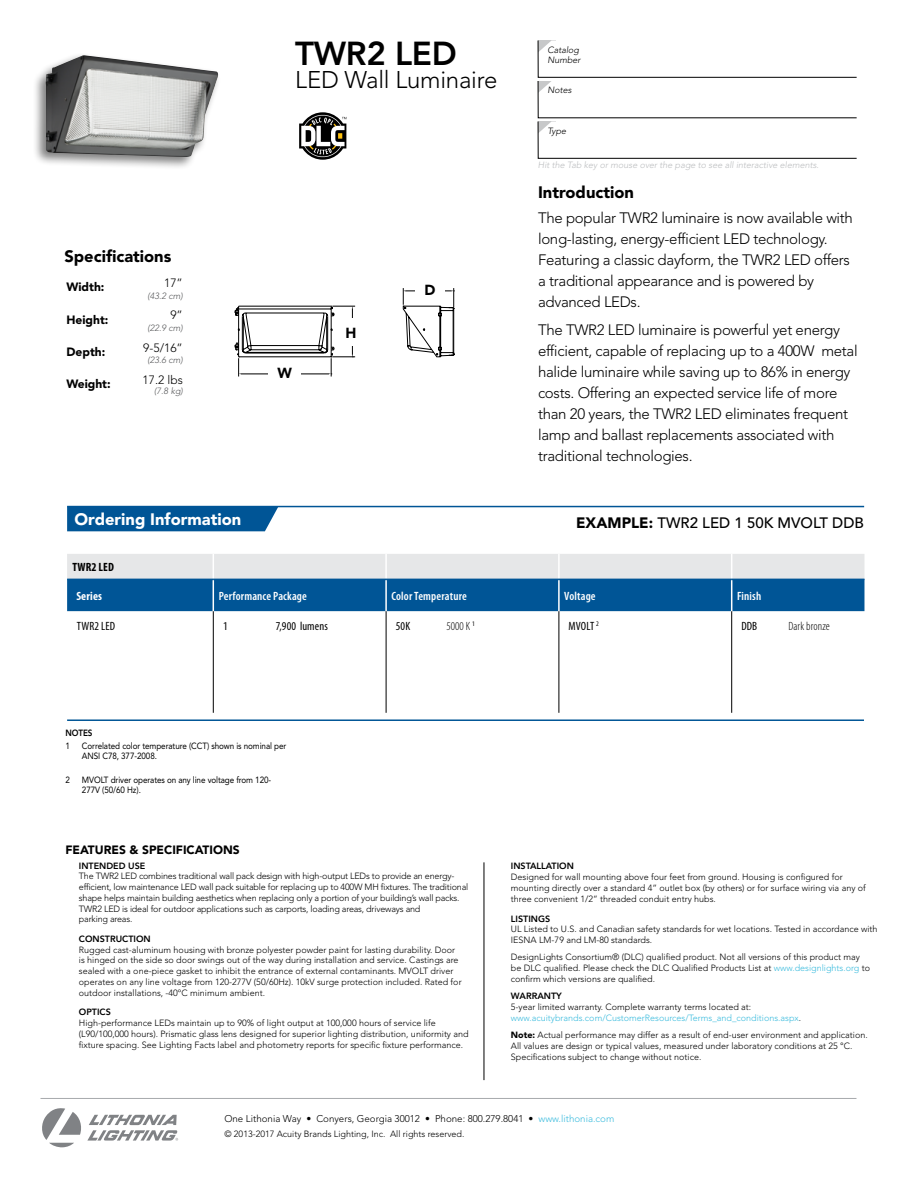
<style>
.page{position:relative;width:918px;height:1188px;background:#fff}
.page>*{position:absolute;margin:0;border:0;box-sizing:border-box;transform-origin:0 0}
.t1{font:800 33px "Avenir LT Std";letter-spacing:-.01em;color:#000}
.t2{font:300 24px "Avenir LT Std";letter-spacing:-.01em;color:#000}
.t3{font:900 16.5px "Avenir LT Std";color:#000}
.t4{font:900 16.5px "Avenir LT Std";color:#fff}
.t5{font:300 15px/21px "Avenir LT Std";letter-spacing:-.02em;color:#000}
.t6{font:500 15px "Avenir LT Std";color:#000}
.t7{font:900 14.55px "Avenir LT Std";color:#000}
.t8{font:900 12px "Avenir LT Std";color:#000}
.t9{font:600 condensed 12px "Myriad Pro";letter-spacing:.015em;color:#fff}
.t10{font:condensed 12px "Myriad Pro";letter-spacing:.01em;color:#000}
.t11{font:300 12px "Avenir LT Std";color:#000}
.t12{font:300 condensed 12px "Myriad Pro";letter-spacing:.01em;color:#000}
.t13{font:700 condensed 12px "Myriad Pro";letter-spacing:.005em;color:#000}
.t14{font:700 condensed 12px "Myriad Pro";letter-spacing:.015em;color:#fff}
.t15{font:300 9.75px "Avenir LT Std";color:#000}
.t16{font:300 9px/10.8px "Avenir LT Std";color:#000}
.t17{font:300 9px/10.8px "Avenir LT Std";letter-spacing:-.02em;color:#000}
.t18{font:9px/9.8px "Avenir LT Std";letter-spacing:-.01em;color:#000;scale:.9 1}
.t19{font:300 9px/10.8px "Avenir LT Std";color:#3cbcde}
.t20{font:italic 300 9px "Avenir LT Std";color:#bcbec0}
.t21{font:800 9px "Avenir LT Std";color:#000}
.t22{font:italic 300 9px "Avenir LT Std";color:#58595b}
.t23{font:italic 300 9px/10.5px "Avenir LT Std";color:#000}
.t24{font:800 9px "Avenir LT Std";color:#000;scale:.9 1}
.s1{font-weight:900}
.s2{color:#3cbcde}
.s3{color:#000}
</style>
<div class="page">
<hr style="left:67px;top:506px;width:797px;height:1px;background:#005596">
<div style="left:67px;top:507px;width:211px;height:24px;background:#005596"></div>
<hr style="left:67px;top:719px;width:797px;height:2px;background:#005596">
<svg style="left:537px;top:40px;width:320px;height:119px"></svg>
<hr style="left:213px;top:611px;width:1px;height:102px;background:#000">
<hr style="left:386px;top:611px;width:1px;height:102px;background:#000">
<hr style="left:559px;top:611px;width:1px;height:102px;background:#000">
<hr style="left:731px;top:611px;width:1px;height:102px;background:#000">
<svg style="left:67px;top:554px;width:797px;height:57px;background:#6595ba"></svg>
<hr style="left:213px;top:580px;width:1px;height:31px;background:#fff">
<hr style="left:385px;top:580px;width:2px;height:31px;background:#fff">
<hr style="left:558px;top:580px;width:2px;height:31px;background:#fff">
<hr style="left:731px;top:580px;width:1px;height:31px;background:#fff">
<hr style="left:67px;top:579px;width:146px;height:1px;background:#005596">
<hr style="left:213px;top:579px;width:173px;height:1px;background:#005596">
<hr style="left:386px;top:579px;width:173px;height:1px;background:#005596">
<hr style="left:559px;top:579px;width:173px;height:1px;background:#005596">
<hr style="left:732px;top:579px;width:132px;height:1px;background:#005596">
<svg style="left:42px;top:1108px;width:136px;height:40px"></svg>
<hr style="left:40px;top:1098px;width:816px;height:1px;background:#a7a9ac">
<div style="left:32px;top:52px;width:189px;height:118px;background:#000;opacity:.5"></div>
<img style="left:46px;top:55px;width:172px;height:102px">
<svg style="left:234px;top:288px;width:221px;height:89px"></svg>
<div style="left:336px;top:319px;width:30px;height:27px;background:#fff"></div>
<div style="left:268px;top:366px;width:33px;height:13px;background:#fff"></div>
<div style="left:415px;top:280px;width:30px;height:20px;background:#fff"></div>
<hr style="left:484px;top:862px;width:1px;height:218px;background:#000">
<svg style="left:299px;top:112px;width:47px;height:48px"></svg>
<h3 class="t3" style="left:64px;top:247px;width:108px">Specifications</h3>
<h3 class="t8" style="left:66px;top:280px;width:40px">Width:</h3>
<h3 class="t11" style="left:164px;top:276px;width:20px">17”</h3>
<p class="t22" style="left:147px;top:291px;width:37px">(43.2 cm)</p>
<h3 class="t8" style="left:66px;top:312px;width:43px">Height:</h3>
<h3 class="t11" style="left:170px;top:308px;width:14px">9”</h3>
<p class="t22" style="left:147px;top:322px;width:37px">(22.9 cm)</p>
<h3 class="t8" style="left:66px;top:345px;width:40px">Depth:</h3>
<h3 class="t11" style="left:143px;top:340px;width:41px">9-5/16”</h3>
<p class="t22" style="left:147px;top:355px;width:37px">(23.6 cm)</p>
<h3 class="t8" style="left:66px;top:376px;width:46px">Weight:</h3>
<h3 class="t11" style="left:143px;top:373px;width:42px">17.2 lbs</h3>
<p class="t22" style="left:154px;top:386px;width:30px">(7.8 kg)</p>
<h1 class="t1" style="left:295px;top:34px;width:163px">TWR2 LED</h1>
<h2 class="t2" style="left:295px;top:66px;width:204px">LED Wall Luminaire</h2>
<h3 class="t7" style="left:277px;top:364px;width:16px">W</h3>
<h3 class="t7" style="left:345px;top:324px;width:12px">H</h3>
<h3 class="t7" style="left:424px;top:282px;width:12px">D</h3>
<p class="t23" style="left:547px;top:44px;width:35px">Catalog<br>Number</p>
<p class="t23" style="left:547px;top:85px;width:26px">Notes</p>
<p class="t23" style="left:547px;top:125px;width:20px">Type</p>
<p class="t20" style="left:538px;top:159px;width:282px">Hit the Tab key or mouse over the page to see all interactive elements.</p>
<h3 class="t3" style="left:538px;top:182px;width:97px">Introduction</h3>
<h3 class="t5" style="left:538px;top:208px;width:316px">The popular TWR2 luminaire is now available with long-lasting, energy-efficient LED technology.<br>Featuring a classic dayform, the TWR2 LED offers a traditional appearance and is powered by advanced LEDs.</h3>
<p class="t5" style="left:538px;top:319px;width:321px">The TWR2 LED luminaire is powerful yet energy efficient, capable of replacing up to a 400W metal halide luminaire while saving up to 86% in energy costs. Offering an expected service life of more than 20 years, the TWR2 LED eliminates frequent lamp and ballast replacements associated with traditional technologies.</p>
<h3 class="t4" style="left:75px;top:509px;width:168px">Ordering Information</h3>
<h3 class="t6" style="left:576px;top:514px;width:289px"><span class="s1">EXAMPLE:</span> TWR2 LED 1 50K MVOLT DDB</h3>
<h3 class="t13" style="left:73px;top:560px;width:43px">TWR2 LED</h3>
<h3 class="t14" style="left:76px;top:588px;width:27px">Series</h3>
<h3 class="t9" style="left:219px;top:589px;width:90px">Performance Package</h3>
<h3 class="t9" style="left:391px;top:589px;width:77px">Color Temperature</h3>
<h3 class="t9" style="left:564px;top:589px;width:33px">Voltage</h3>
<h3 class="t9" style="left:737px;top:589px;width:26px">Finish</h3>
<h3 class="t10" style="left:77px;top:619px;width:40px">TWR2LED</h3>
<h3 class="t10" style="left:223px;top:619px;width:6px">1</h3>
<h3 class="t10" style="left:276px;top:619px;width:53px">7,900 lumens</h3>
<h3 class="t10" style="left:396px;top:619px;width:16px">50K</h3>
<h3 class="t12" style="left:447px;top:620px;width:30px">5000 K <sup>1</sup></h3>
<h3 class="t10" style="left:569px;top:619px;width:32px">MVOLT <sup>2</sup></h3>
<h3 class="t10" style="left:741px;top:619px;width:17px">DDB</h3>
<h3 class="t12" style="left:788px;top:620px;width:43px">Dark bronze</h3>
<p class="t24" style="left:65px;top:727px;width:32px">NOTES</p>
<p class="t18" style="left:65px;top:741px;width:7px">1</p>
<p class="t18" style="left:82px;top:741px;width:229px">Correlated color temperature (CCT) shown is nominal per<br>ANSI C78, 377-2008.</p>
<p class="t18" style="left:65px;top:775px;width:7px">2</p>
<p class="t18" style="left:82px;top:775px;width:212px">MVOLT driver operates on any line voltage from 120-<br>277V (50/60 Hz).</p>
<h3 class="t8" style="left:65px;top:842px;width:176px">FEATURES &amp; SPECIFICATIONS</h3>
<p class="t21" style="left:79px;top:860px;width:68px">INTENDED USE</p>
<p class="t17" style="left:79px;top:871px;width:391px">The TWR2 LED combines traditional wall pack design with high-output LEDs to provide an energy&shy;efficient, low maintenance LED wall pack suitable for replacing up to 400W MH fixtures. The traditional shape helps maintain building aesthetics when replacing only a portion of your building’s wall packs.<br>TWR2 LED is ideal for outdoor applications such as carports, loading areas, driveways and<br>parking areas.</p>
<p class="t21" style="left:79px;top:933px;width:73px">CONSTRUCTION</p>
<p class="t16" style="left:79px;top:944px;width:384px">Rugged cast-aluminum housing with bronze polyester powder paint for lasting durability. Door is hinged on the side so door swings out of the way during installation and service. Castings are sealed with a one-piece gasket to inhibit the entrance of external contaminants. MVOLT driver operates on any line voltage from 120-277V (50/60Hz). 10kV surge protection included. Rated for outdoor installations, -40ºC minimum ambient.</p>
<p class="t21" style="left:79px;top:1007px;width:33px">OPTICS</p>
<p class="t16" style="left:79px;top:1018px;width:391px">High-performance LEDs maintain up to 90% of light output at 100,000 hours of service life (L90/100,000 hours). Prismatic glass lens designed for superior lighting distribution, uniformity and fixture spacing. See Lighting Facts label and photometry reports for specific fixture performance.</p>
<p class="t21" style="left:511px;top:861px;width:65px">INSTALLATION</p>
<p class="t16" style="left:511px;top:872px;width:356px">Designed for wall mounting above four feet from ground. Housing is configured for mounting directly over a standard 4” outlet box (by others) or for surface wiring via any of three convenient 1/2” threaded conduit entry hubs.</p>
<p class="t21" style="left:511px;top:913px;width:41px">LISTINGS</p>
<p class="t16" style="left:511px;top:924px;width:368px">UL Listed to U.S. and Canadian safety standards for wet locations. Tested in accordance with<br>IESNA LM-79 and LM-80 standards.</p>
<p class="t16" style="left:511px;top:952px;width:361px">DesignLights Consortium® (DLC) qualified product. Not all versions of this product may be DLC qualified. Please check the DLC Qualified Products List at <span class="s2">www.designlights.org</span> to confirm which versions are qualified.</p>
<p class="t21" style="left:511px;top:991px;width:52px">WARRANTY</p>
<p class="t19" style="left:511px;top:1002px;width:292px"><span class="s3">5-year limited warranty. Complete warranty terms located at: </span>www.acuitybrands.com/CustomerResources/Terms_and_conditions.aspx<span class="s3">.</span></p>
<p class="t16" style="left:511px;top:1030px;width:358px"><span class="s1">Note:</span> Actual performance may differ as a result of end-user environment and application.<br>All values are design or typical values, measured under laboratory conditions at 25 °C.<br>Specifications subject to change without notice.</p>
<p class="t15" style="left:224px;top:1113px;width:391px">One Lithonia Way • Conyers, Georgia 30012 • Phone: 800.279.8041 • <span class="s2">www.lithonia.com</span></p>
<p class="t16" style="left:224px;top:1128px;width:242px">© 2013-2017 Acuity Brands Lighting, Inc. All rights reserved.</p>
</div>
